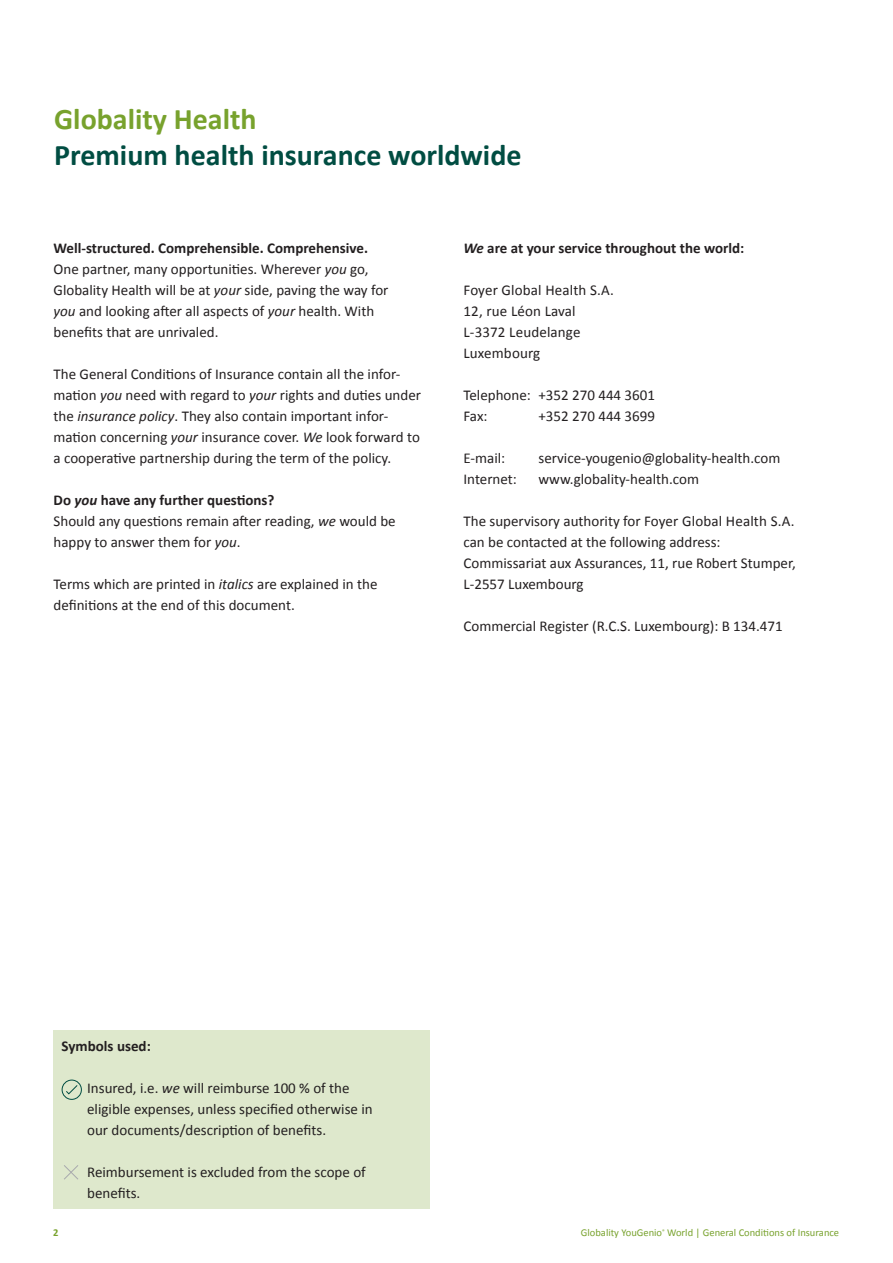
<style>
.page{position:relative;width:893px;height:1263px;background:#fff}
.page>*{position:absolute;margin:0;border:0;box-sizing:border-box;transform-origin:0 0}
.t1{font:700 30px "Calibri";color:#004d42}
.t2{font:700 30px "Calibri";color:#78a22d}
.t3{font:15px/21px "Calibri";color:#231f20}
.t4{font:700 15px "Calibri";color:#231f20}
.t5{font:10.5px "Calibri";color:#78a22d}
.t6{font:700 10.5px "Calibri";color:#78a22d}
.s1{font-weight:700}
.s2{font-style:italic}
.s3{font-weight:700;font-style:italic}
</style>
<div class="page">
<div style="left:53px;top:1031px;width:376px;height:178px;background:#dee8cc"></div>
<div style="left:62px;top:1079px;width:20px;height:21px;border:1px solid #004d42;border-radius:50%"></div>
<svg style="left:66px;top:1085px;width:12px;height:10px"></svg>
<svg style="left:64px;top:1165px;width:14px;height:15px"></svg>
<h1 class="t2" style="left:54px;top:100px;width:204px">Globality Health</h1>
<h1 class="t1" style="left:54px;top:136px;width:469px">Premium health insurance worldwide</h1>
<p class="t3" style="left:54px;top:238px;width:336px"><span class="s1">Well-structured. Comprehensible. Comprehensive.<br></span>One partner, many opportunities. Wherever <span class="s2">you</span> go, Globality Health will be at <span class="s2">your</span> side, paving the way for <span class="s2">you</span> and looking after all aspects of <span class="s2">your</span> health. With benefits that are unrivaled.</p>
<p class="t3" style="left:54px;top:364px;width:369px">The General Conditions of Insurance contain all the infor&shy;mation <span class="s2">you</span> need with regard to <span class="s2">your</span> rights and duties under the <span class="s2">insurance policy</span>. They also contain important infor&shy;mation concerning <span class="s2">your</span> insurance cover. <span class="s2">We</span> look forward to a cooperative partnership during the term of the policy.</p>
<p class="t3" style="left:54px;top:490px;width:344px"><span class="s1">Do</span> <span class="s3">you</span> <span class="s1">have any further questions?<br></span>Should any questions remain after reading, <span class="s2">we</span> would be happy to answer them for <span class="s2">you</span>.</p>
<p class="t3" style="left:54px;top:574px;width:325px">Terms which are printed in <span class="s2">italics</span> are explained in the definitions at the end of this document.</p>
<p class="t4" style="left:463px;top:239px;width:282px"><span class="s2">We</span> are at your service throughout the world:</p>
<p class="t3" style="left:463px;top:280px;width:152px">Foyer Global Health S.A.<br>12, rue Léon Laval<br>L-3372 Leudelange<br>Luxembourg</p>
<p class="t3" style="left:463px;top:385px;width:193px">Telephone: +352 270 444 3601<br>Fax:</p>
<p class="t3" style="left:538px;top:406px;width:118px">+352 270 444 3699</p>
<p class="t3" style="left:463px;top:448px;width:43px">E-mail:</p>
<p class="t3" style="left:538px;top:448px;width:243px">service-yougenio@globality-health.com</p>
<p class="t3" style="left:463px;top:469px;width:55px">Internet:</p>
<p class="t3" style="left:538px;top:469px;width:162px">www.globality-health.com</p>
<p class="t3" style="left:463px;top:511px;width:334px">The supervisory authority for Foyer Global Health S.A. can be contacted at the following address:<br>Commissariat aux Assurances, 11, rue Robert Stumper, L-2557 Luxembourg</p>
<p class="t3" style="left:463px;top:616px;width:321px">Commercial Register (R.C.S. Luxembourg): B 134.471</p>
<p class="t4" style="left:62px;top:1037px;width:91px">Symbols used:</p>
<p class="t3" style="left:87px;top:1078px;width:287px">Insured, i.e. <span class="s2">we</span> will reimburse 100 % of the eligible expenses, unless specified otherwise in our documents/description of benefits.</p>
<p class="t3" style="left:87px;top:1162px;width:280px">Reimbursement is excluded from the scope of benefits.</p>
<p class="t6" style="left:53px;top:1225px;width:7px">2</p>
<p class="t5" style="left:581px;top:1226px;width:260px">Globality YouGenio<sup>®</sup> World | General Conditions of Insurance</p>
</div>
